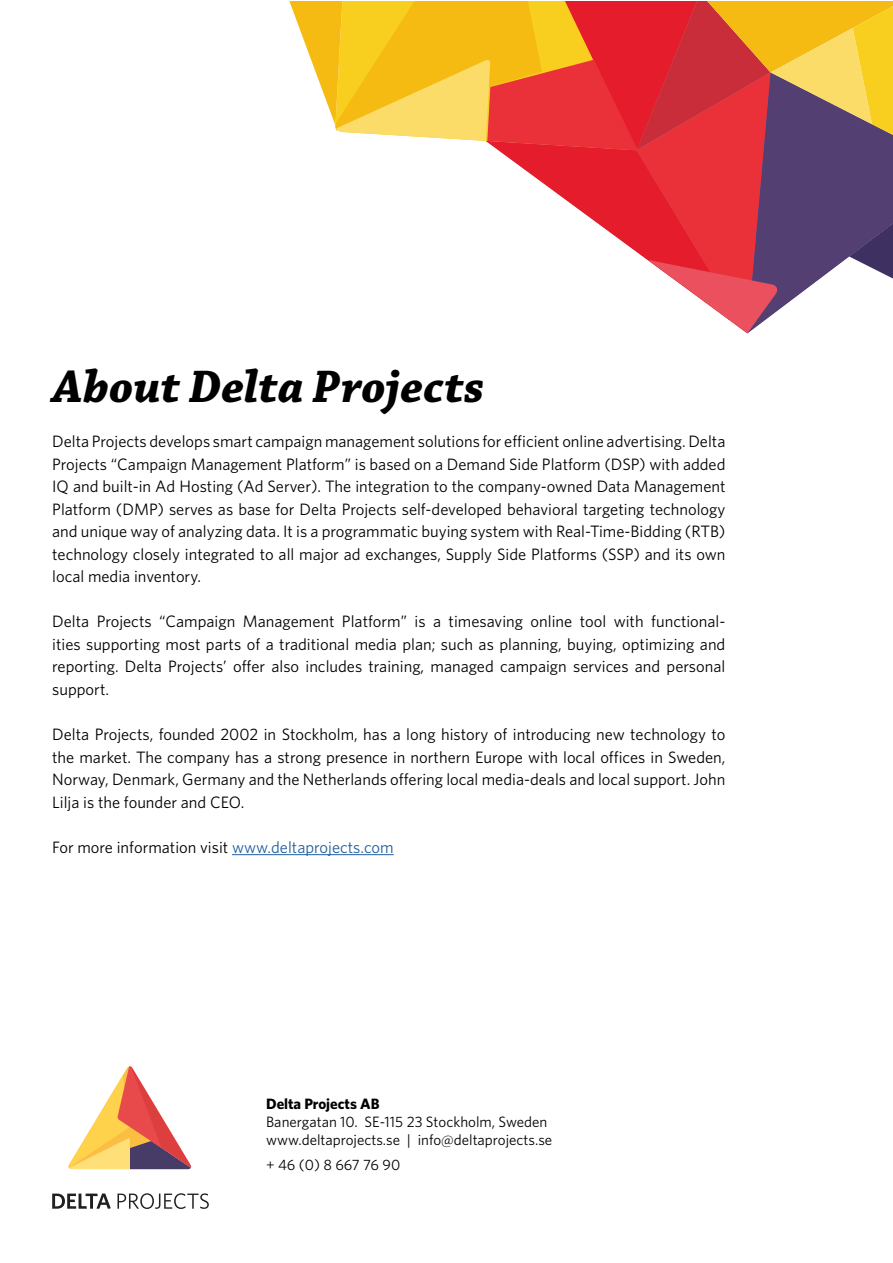
<style>
.page{position:relative;width:893px;height:1263px;background:#fff}
.page>*{position:absolute;margin:0;border:0;box-sizing:border-box;transform-origin:0 0}
.t1{font:italic 700 48px "Chaparral Pro";color:#000}
.t2{font:16.5px/22.5px "Whitney HTF";color:#000;text-align:justify}
.t3{font:15px/18px "Whitney HTF";color:#000}
.t4{font:700 15px "Whitney HTF";color:#000}
.s1{color:#215e9e}
</style>
<div class="page">
<hr style="left:232px;top:854px;width:162px;height:1px;background:#215e9e">
<svg style="left:68px;top:1066px;width:123px;height:103px"></svg>
<svg style="left:52px;top:1193px;width:59px;height:16px"></svg>
<svg style="left:117px;top:1193px;width:92px;height:16px"></svg>
<svg style="left:289px;top:1px;width:603px;height:333px"></svg>
<h1 class="t1" style="left:52px;top:359px;width:434px">About Delta Projects</h1>
<p class="t2" style="left:52px;top:430px;width:675px">Delta Projects develops smart campaign management solutions for efficient online advertising. Delta Projects “Campaign Management Platform” is based on a Demand Side Platform (DSP) with added IQ and built-in Ad Hosting (Ad Server). The integration to the company-owned Data Management Platform (DMP) serves as base for Delta Projects self-developed behavioral targeting technology and unique way of analyzing data. It is a programmatic buying system with Real-Time-Bidding (RTB) technology closely integrated to all major ad exchanges, Supply Side Platforms (SSP) and its own local media inventory.</p>
<p class="t2" style="left:52px;top:610px;width:675px">Delta Projects “Campaign Management Platform” is a timesaving online tool with functional&shy;ities supporting most parts of a traditional media plan; such as planning, buying, optimizing and reporting. Delta Projects’ offer also includes training, managed campaign services and personal support.</p>
<p class="t2" style="left:52px;top:723px;width:675px">Delta Projects, founded 2002 in Stockholm, has a long history of introducing new technology to the market. The company has a strong presence in northern Europe with local offices in Sweden, Norway, Denmark, Germany and the Netherlands offering local media-deals and local support. John Lilja is the founder and CEO.</p>
<p class="t2" style="left:52px;top:835px;width:343px">For more information visit <span class="s1">www.deltaprojects.com</span></p>
<p class="t4" style="left:266px;top:1095px;width:115px">Delta Projects AB</p>
<p class="t3" style="left:266px;top:1113px;width:288px">Banergatan 10. SE-115 23 Stockholm, Sweden www.deltaprojects.se | info@deltaprojects.se</p>
<p class="t3" style="left:266px;top:1155px;width:136px">+ 46 (0) 8 667 76 90</p>
</div>
